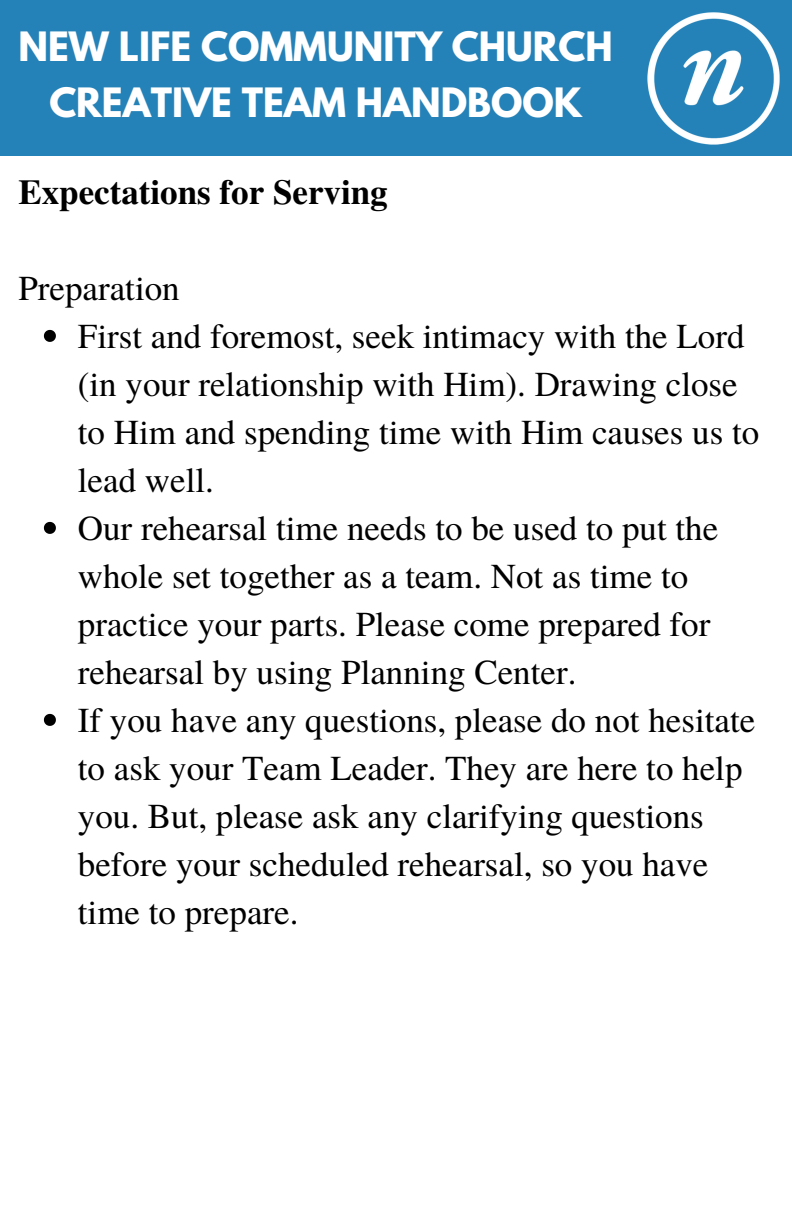
<style>
.page{position:relative;width:792px;height:1224px;background:#fff}
.page>*{position:absolute;margin:0;border:0;box-sizing:border-box;transform-origin:0 0}
.t1{font:700 35.8px "League Spartan";color:#fff}
.t2{font:35px/48px "Te X Gyre Termes";color:#000}
.t3{font:700 35px "Te X Gyre Termes";color:#000}
</style>
<div class="page">
<div style="left:0;top:0;width:792px;height:156px;background:#2582b8"></div>
<img style="left:647px;top:12px;width:132px;height:132px">
<svg style="left:44px;top:330px;width:12px;height:12px"></svg>
<svg style="left:44px;top:522px;width:12px;height:12px"></svg>
<svg style="left:44px;top:714px;width:12px;height:12px"></svg>
<p class="t1" style="left:19px;top:29px;width:596px">NEW LIFE COMMUNITY CHURCH</p>
<p class="t1" style="left:49px;top:85px;width:534px">CREATIVE TEAM HANDBOOK</p>
<p class="t3" style="left:18px;top:165px;width:371px">Expectations for Serving</p>
<p class="t2" style="left:18px;top:262px;width:163px">Preparation</p>
<p class="t2" style="left:78px;top:310px;width:683px">First and foremost, seek intimacy with the Lord (in your relationship with Him). Drawing close to Him and spending time with Him causes us to lead well.</p>
<p class="t2" style="left:78px;top:502px;width:642px">Our rehearsal time needs to be used to put the whole set together as a team. Not as time to practice your parts. Please come prepared for rehearsal by using Planning Center.</p>
<p class="t2" style="left:78px;top:694px;width:679px">If you have any questions, please do not hesitate to ask your Team Leader. They are here to help you. But, please ask any clarifying questions before your scheduled rehearsal, so you have time to prepare.</p>
</div>
